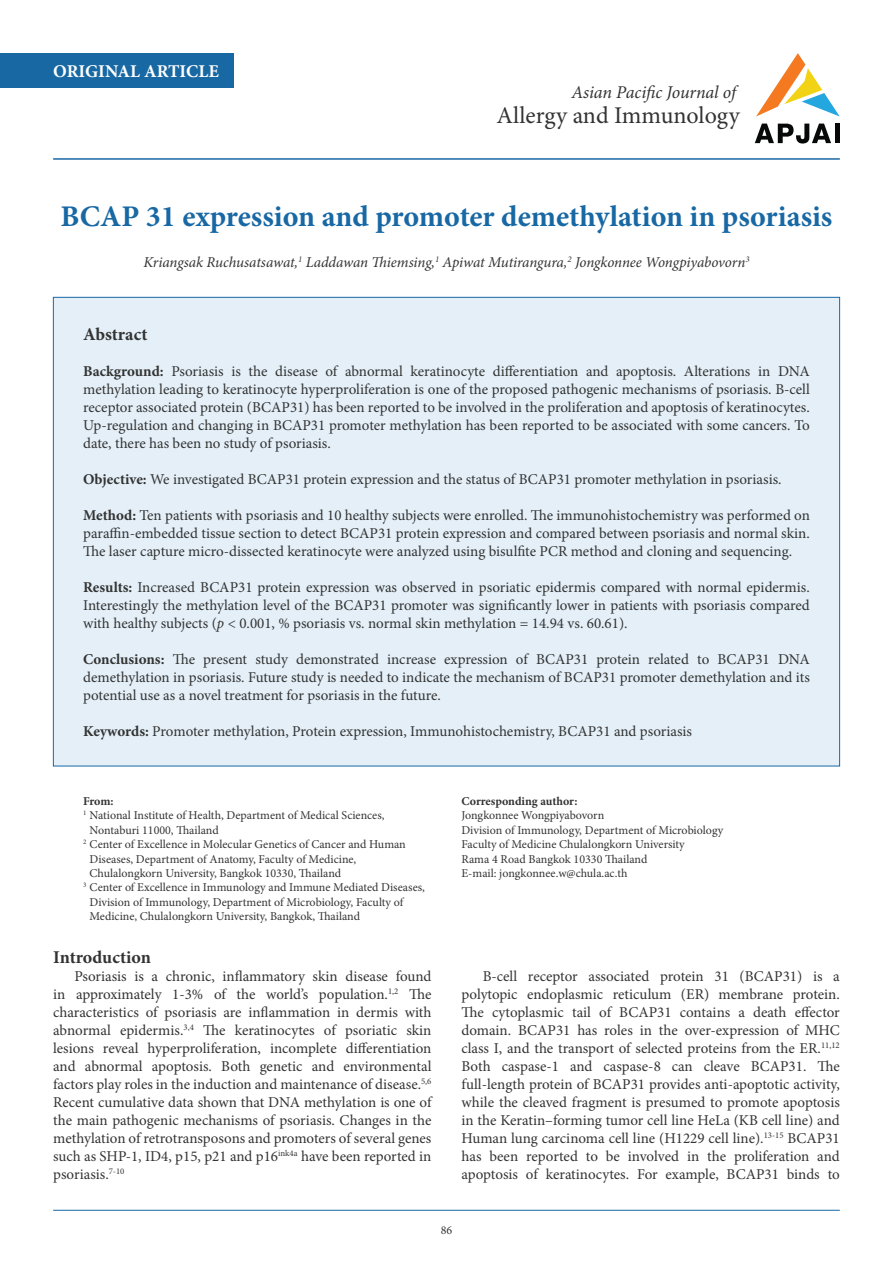
<style>
.page{position:relative;width:893px;height:1263px;background:#fff}
.page>*{position:absolute;margin:0;border:0;box-sizing:border-box;transform-origin:0 0}
.t1{font:700 30px "Minion Pro";color:#1868a4}
.t2{font:24px "Minion Pro";color:#323332}
.t3{font:italic 18px "Minion Pro";letter-spacing:-.01em;color:#323332}
.t4{font:700 18px "Minion Pro";letter-spacing:-.005em;color:#323332}
.t5{font:700 18px "Minion Pro";color:#fff}
.t6{font:15px/18px "Minion Pro";color:#323332;text-align:justify}
.t7{font:italic 15px "Minion Pro";letter-spacing:-.01em;color:#323332}
.t8{font:12px/14.4px "Minion Pro";color:#323332}
.t9{font:700 12px "Minion Pro";letter-spacing:-.005em;color:#323332}
.s1{font-weight:700}
.s2{font-style:italic}
</style>
<div class="page">
<hr style="left:53px;top:1210px;width:787px;height:1px;background:#1868a4">
<div style="left:53px;top:297px;width:787px;height:469px;background:#e4eff8;border:1px solid #1868a4"></div>
<hr style="left:53px;top:158px;width:787px;height:2px;background:#1868a4">
<div style="left:0;top:53px;width:234px;height:34px;background:#1868a4"></div>
<svg style="left:756px;top:53px;width:84px;height:63px"></svg>
<div style="left:835px;top:124px;width:5px;height:19px;background:#070808"></div>
<svg style="left:755px;top:123px;width:76px;height:21px"></svg>
<p class="t5" style="left:53px;top:58px;width:167px">ORIGINAL ARTICLE</p>
<p class="t3" style="left:571px;top:80px;width:166px">Asian Pacific Journal of</p>
<h2 class="t2" style="left:497px;top:100px;width:245px">Allergy and Immunology</h2>
<h1 class="t1" style="left:61px;top:195px;width:773px">BCAP 31 expression and promoter demethylation in psoriasis</h1>
<p class="t7" style="left:143px;top:252px;width:607px">Kriangsak Ruchusatsawat,<sup>1</sup> Laddawan Thiemsing,<sup>1</sup> Apiwat Mutirangura,<sup>2</sup> Jongkonnee Wongpiyabovorn<sup>3</sup></p>
<p class="t4" style="left:83px;top:322px;width:66px">Abstract</p>
<p class="t6" style="left:83px;top:362px;width:728px"><span class="s1">Background:</span> Psoriasis is the disease of abnormal keratinocyte differentiation and apoptosis. Alterations in DNA methylation leading to keratinocyte hyperproliferation is one of the proposed pathogenic mechanisms of psoriasis. B-cell receptor associated protein (BCAP31) has been reported to be involved in the proliferation and apoptosis of keratinocytes.<br>Up-regulation and changing in BCAP31 promoter methylation has been reported to be associated with some cancers. To date, there has been no study of psoriasis.</p>
<p class="t6" style="left:83px;top:470px;width:700px"><span class="s1">Objective:</span> We investigated BCAP31 protein expression and the status of BCAP31 promoter methylation in psoriasis.</p>
<p class="t6" style="left:83px;top:506px;width:728px"><span class="s1">Method:</span> Ten patients with psoriasis and 10 healthy subjects were enrolled. The immunohistochemistry was performed on paraffin-embedded tissue section to detect BCAP31 protein expression and compared between psoriasis and normal skin.<br>The laser capture micro-dissected keratinocyte were analyzed using bisulfite PCR method and cloning and sequencing.</p>
<p class="t6" style="left:83px;top:578px;width:728px"><span class="s1">Results:</span> Increased BCAP31 protein expression was observed in psoriatic epidermis compared with normal epidermis.<br>Interestingly the methylation level of the BCAP31 promoter was significantly lower in patients with psoriasis compared with healthy subjects (<span class="s2">p</span> &lt; 0.001, % psoriasis vs. normal skin methylation = 14.94 vs. 60.61).</p>
<p class="t6" style="left:83px;top:650px;width:728px"><span class="s1">Conclusions:</span> The present study demonstrated increase expression of BCAP31 protein related to BCAP31 DNA demethylation in psoriasis. Future study is needed to indicate the mechanism of BCAP31 promoter demethylation and its potential use as a novel treatment for psoriasis in the future.</p>
<p class="t6" style="left:83px;top:722px;width:610px"><span class="s1">Keywords:</span> Promoter methylation, Protein expression, Immunohistochemistry, BCAP31 and psoriasis</p>
<p class="t9" style="left:83px;top:793px;width:32px">From:</p>
<p class="t8" style="left:83px;top:808px;width:303px"><sup>1</sup> National Institute of Health, Department of Medical Sciences,</p>
<p class="t8" style="left:90px;top:823px;width:131px">Nontaburi 11000, Thailand</p>
<p class="t8" style="left:83px;top:837px;width:324px"><sup>2</sup> Center of Excellence in Molecular Genetics of Cancer and Human</p>
<p class="t8" style="left:90px;top:852px;width:268px">Diseases, Department of Anatomy, Faculty of Medicine,</p>
<p class="t8" style="left:90px;top:866px;width:253px">Chulalongkorn University, Bangkok 10330, Thailand</p>
<p class="t8" style="left:83px;top:880px;width:343px"><sup>3</sup> Center of Excellence in Immunology and Immune Mediated Diseases,</p>
<p class="t8" style="left:90px;top:895px;width:315px">Division of Immunology, Department of Microbiology, Faculty of</p>
<p class="t8" style="left:90px;top:909px;width:272px">Medicine, Chulalongkorn University, Bangkok, Thailand</p>
<p class="t9" style="left:461px;top:793px;width:117px">Corresponding author:</p>
<p class="t8" style="left:461px;top:808px;width:263px">Jongkonnee Wongpiyabovorn<br>Division of Immunology, Department of Microbiology Faculty of Medicine Chulalongkorn University<br>Rama 4 Road Bangkok 10330 Thailand<br>E-mail: jongkonnee.w@chula.ac.th</p>
<p class="t4" style="left:53px;top:945px;width:99px">Introduction</p>
<p class="t6" style="left:53px;top:967px;width:380px;text-indent:21px">Psoriasis is a chronic, inflammatory skin disease found in approximately 1-3% of the world’s population.<sup>1,2</sup> The characteristics of psoriasis are inflammation in dermis with abnormal epidermis.<sup>3,4</sup> The keratinocytes of psoriatic skin lesions reveal hyperproliferation, incomplete differentiation and abnormal apoptosis. Both genetic and environmental factors play roles in the induction and maintenance of disease.<sup>5,6<br></sup>Recent cumulative data shown that DNA methylation is one of the main pathogenic mechanisms of psoriasis. Changes in the methylation of retrotransposons and promoters of several genes such as SHP-1, ID4, p15, p21 and p16<sup>ink4a</sup> have been reported in psoriasis.<sup>7-10</sup></p>
<p class="t6" style="left:461px;top:967px;width:380px;text-indent:21px">B-cell receptor associated protein 31 (BCAP31) is a polytopic endoplasmic reticulum (ER) membrane protein.<br>The cytoplasmic tail of BCAP31 contains a death effector domain. BCAP31 has roles in the over-expression of MHC class I, and the transport of selected proteins from the ER.<sup>11,12<br></sup>Both caspase-1 and caspase-8 can cleave BCAP31. The full-length protein of BCAP31 provides anti-apoptotic activity, while the cleaved fragment is presumed to promote apoptosis in the Keratin–forming tumor cell line HeLa (KB cell line) and Human lung carcinoma cell line (H1229 cell line).<sup>13-15</sup> BCAP31 has been reported to be involved in the proliferation and apoptosis of keratinocytes. For example, BCAP31 binds to</p>
<p class="t8" style="left:441px;top:1223px;width:13px">86</p>
</div>
